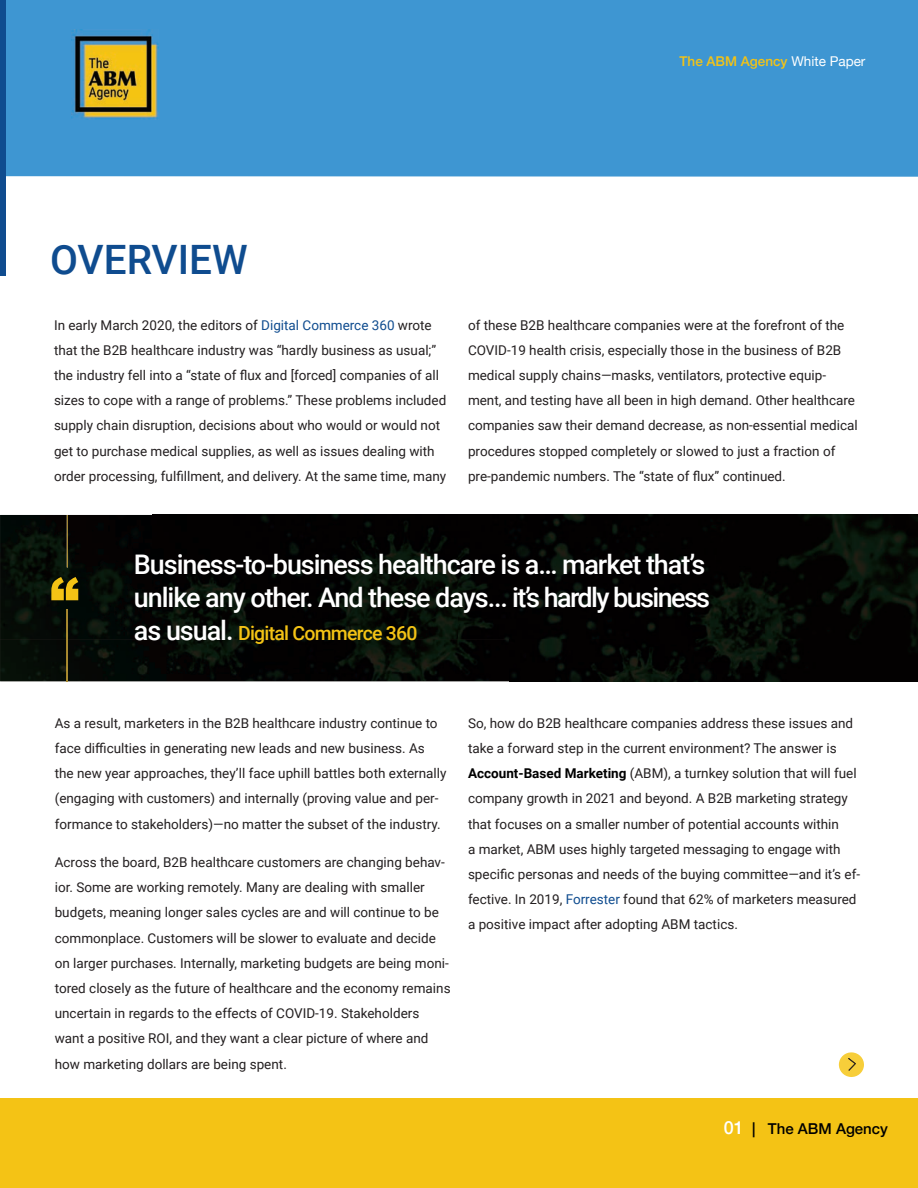
<style>
.page{position:relative;width:918px;height:1188px;background:#fff}
.page>*{position:absolute;margin:0;border:0;box-sizing:border-box;transform-origin:0 0}
.t1{font:900 58.5px "Arial";color:#f4c315}
.t2{font:500 40.5px "Roboto";color:#0f4c8f}
.t3{font:500 27px/33px "Roboto";letter-spacing:-.04em;color:#fff}
.t4{font:500 19.5px "Roboto";letter-spacing:-.04em;color:#f4c315}
.t5{font:500 15px "Helvetica Neue";color:#000}
.t6{font:13.5px/25.2px "Roboto";color:#231f20}
.t7{font:500 13.5px "Helvetica Neue";color:#f4c315}
.s1{font-weight:400;color:#fff}
.s2{color:#0f4c8f}
.s3{font-size:27px;color:#fff}
.s4{font-weight:700;color:#000}
.s5{font-size:18px;color:#fff}
</style>
<div class="page">
<div style="left:5px;top:0;width:913px;height:177px;background:#3e96d2"></div>
<img style="left:0;top:515px;width:510px;height:166px">
<img style="left:153px;top:515px;width:765px;height:125px">
<img style="left:510px;top:640px;width:408px;height:41px">
<img style="left:67px;top:609px;width:1px;height:72px">
<img style="left:67px;top:515px;width:1px;height:52px">
<div style="left:0;top:1098px;width:918px;height:90px;background:#f4c315"></div>
<img style="left:72px;top:29px;width:87px;height:90px">
<svg style="left:838px;top:1052px;width:26px;height:25px"></svg>
<div style="left:0;top:0;width:5px;height:276px;background:#0f4c8f"></div>
<p class="t7" style="left:680px;top:50px;width:187px">The ABM Agency <span class="s1">White Paper</span></p>
<h2 class="t2" style="left:50px;top:231px;width:199px">OVERVIEW</h2>
<p class="t6" style="left:54px;top:312px;width:394px">In early March 2020, the editors of <span class="s2">Digital Commerce 360</span> wrote that the B2B healthcare industry was “hardly business as usual;” the industry fell into a “state of flux and [forced] companies of all sizes to cope with a range of problems.” These problems included supply chain disruption, decisions about who would or would not get to purchase medical supplies, as well as issues dealing with order processing, fulfillment, and delivery. At the same time, many</p>
<p class="t6" style="left:468px;top:312px;width:391px">of these B2B healthcare companies were at the forefront of the COVID-19 health crisis, especially those in the business of B2B medical supply chains—masks, ventilators, protective equip&shy;ment, and testing have all been in high demand. Other healthcare companies saw their demand decrease, as non-essential medical procedures stopped completely or slowed to just a fraction of pre-pandemic numbers. The “state of flux” continued.</p>
<h1 class="t1" style="left:50px;top:556px;width:31px">“</h1>
<h3 class="t3" style="left:134px;top:547px;width:578px">Business-to-business healthcare is a… market that’s unlike any other. And these days... it’s hardly business</h3>
<h3 class="t4" style="left:134px;top:620px;width:285px"><span class="s3">as usual.</span> Digital Commerce 360</h3>
<p class="t6" style="left:55px;top:710px;width:393px">As a result, marketers in the B2B healthcare industry continue to face difficulties in generating new leads and new business. As the new year approaches, they’ll face uphill battles both externally (engaging with customers) and internally (proving value and per&shy;formance to stakeholders)—no matter the subset of the industry.</p>
<p class="t6" style="left:55px;top:849px;width:397px">Across the board, B2B healthcare customers are changing behav&shy;ior. Some are working remotely. Many are dealing with smaller budgets, meaning longer sales cycles are and will continue to be commonplace. Customers will be slower to evaluate and decide on larger purchases. Internally, marketing budgets are being moni&shy;tored closely as the future of healthcare and the economy remains uncertain in regards to the effects of COVID-19. Stakeholders want a positive ROI, and they want a clear picture of where and how marketing dollars are being spent.</p>
<p class="t6" style="left:468px;top:710px;width:394px">So, how do B2B healthcare companies address these issues and take a forward step in the current environment? The answer is <span class="s4">Account-Based Marketing</span> (ABM), a turnkey solution that will fuel company growth in 2021 and beyond. A B2B marketing strategy that focuses on a smaller number of potential accounts within<br>a market, ABM uses highly targeted messaging to engage with specific personas and needs of the buying committee—and it’s ef&shy;fective. In 2019, <span class="s2">Forrester</span> found that 62% of marketers measured a positive impact after adopting ABM tactics.</p>
<p class="t5" style="left:724px;top:1116px;width:166px"><span class="s5">01</span> | The ABM Agency</p>
</div>
